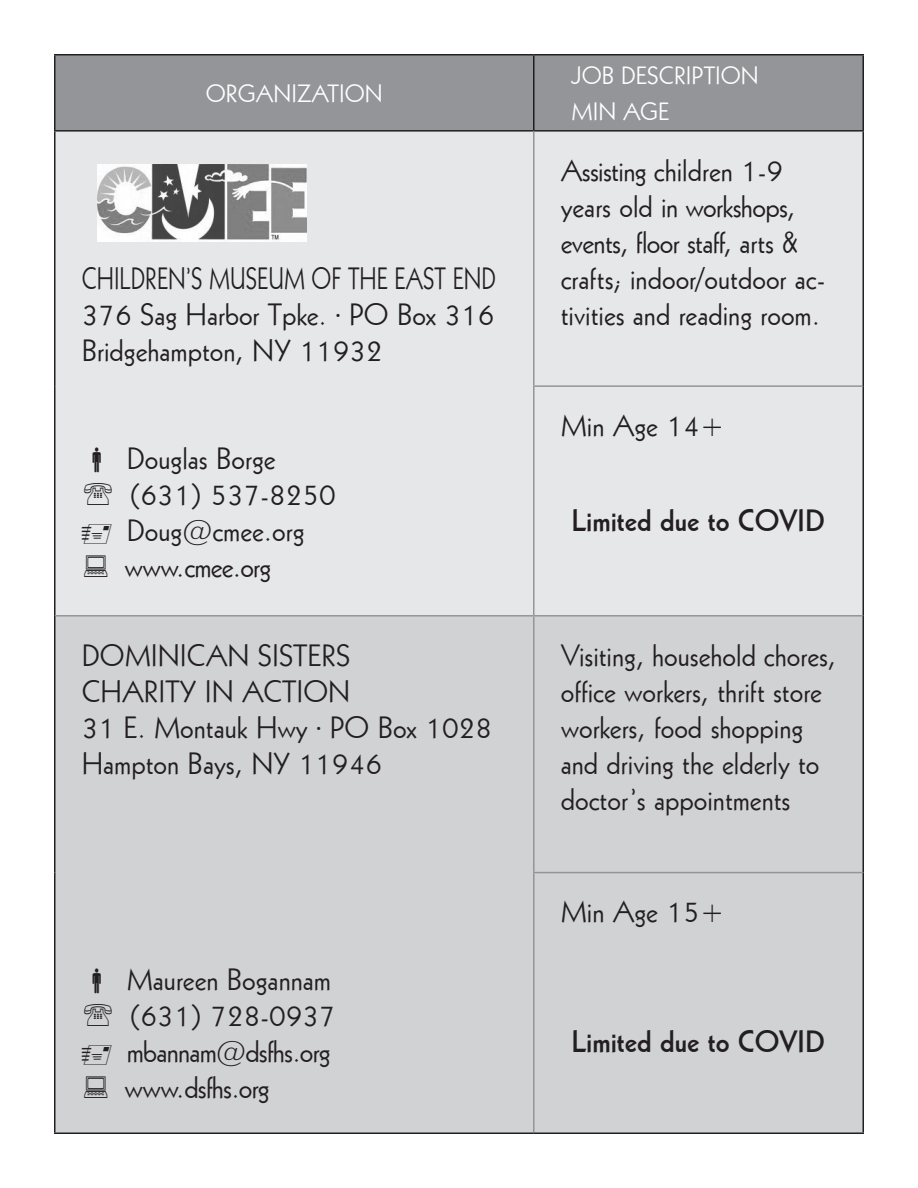
<style>
.page{position:relative;width:918px;height:1188px;background:#fff}
.page>*{position:absolute;margin:0;border:0;box-sizing:border-box;transform-origin:0 0}
.t1{font:30px/36px "Geometr 231 BT";color:#231f20}
.t2{font:30px/36px "Geometr 231 BT";letter-spacing:-.025em;color:#231f20}
.t3{font:30px/36px "Geometr 231 BT";color:#231f20;scale:.8 1}
.t4{font:30px "Geometric 231 BT Bold C";color:#231f20}
.t5{font:24.3px "Geometr 231 BT";color:#fff}
.s1{font-family:"Minion Pro"}
</style>
<div class="page">
<div style="left:56px;top:56px;width:806px;height:74px;background:#939598"></div>
<div style="left:56px;top:132px;width:806px;height:483px;background:#e6e7e9"></div>
<div style="left:56px;top:617px;width:806px;height:515px;background:#d1d2d4"></div>
<hr style="left:54px;top:54px;width:480px;height:2px;background:#231f20">
<hr style="left:54px;top:56px;width:2px;height:74px;background:#231f20">
<hr style="left:534px;top:54px;width:330px;height:2px;background:#231f20">
<hr style="left:533px;top:56px;width:2px;height:74px;background:#231f20">
<hr style="left:862px;top:56px;width:2px;height:74px;background:#231f20">
<hr style="left:54px;top:130px;width:480px;height:2px;background:#231f20">
<hr style="left:54px;top:132px;width:2px;height:254px;background:#231f20">
<hr style="left:534px;top:130px;width:330px;height:2px;background:#231f20">
<hr style="left:862px;top:132px;width:2px;height:254px;background:#231f20">
<hr style="left:54px;top:386px;width:2px;height:230px;background:#231f20">
<hr style="left:862px;top:386px;width:2px;height:230px;background:#231f20">
<hr style="left:54px;top:616px;width:2px;height:257px;background:#231f20">
<hr style="left:862px;top:616px;width:2px;height:257px;background:#231f20">
<hr style="left:54px;top:873px;width:2px;height:259px;background:#231f20">
<hr style="left:862px;top:873px;width:2px;height:259px;background:#231f20">
<hr style="left:533px;top:132px;width:2px;height:253px;background:#939598">
<hr style="left:533px;top:385px;width:329px;height:2px;background:#939598">
<hr style="left:533px;top:387px;width:2px;height:228px;background:#939598">
<hr style="left:533px;top:617px;width:2px;height:255px;background:#939598">
<hr style="left:533px;top:872px;width:329px;height:1px;background:#939598">
<hr style="left:533px;top:873px;width:2px;height:259px;background:#939598">
<hr style="left:534px;top:1132px;width:330px;height:2px;background:#231f20">
<hr style="left:54px;top:1132px;width:480px;height:2px;background:#231f20">
<hr style="left:56px;top:615px;width:478px;height:2px;background:#939598">
<hr style="left:534px;top:615px;width:328px;height:2px;background:#939598">
<img style="left:97px;top:164px;width:209px;height:78px">
<svg style="left:93px;top:447px;width:8px;height:25px"></svg>
<svg style="left:84px;top:482px;width:28px;height:23px"></svg>
<svg style="left:82px;top:524px;width:30px;height:20px"></svg>
<svg style="left:84px;top:555px;width:23px;height:22px"></svg>
<svg style="left:93px;top:968px;width:8px;height:25px"></svg>
<svg style="left:84px;top:1003px;width:28px;height:23px"></svg>
<svg style="left:82px;top:1045px;width:30px;height:20px"></svg>
<svg style="left:84px;top:1076px;width:23px;height:22px"></svg>
<p class="t5" style="left:206px;top:78px;width:178px">ORGANIZATION</p>
<p class="t3" style="left:82px;top:259px;width:519px">CHILDREN’S MUSEUM OF THE EAST END<br>376 Sag Harbor Tpke. <span class="s1">.</span> PO Box 316</p>
<p class="t1" style="left:82px;top:331px;width:303px">Bridgehampton, NY 11932</p>
<p class="t1" style="left:127px;top:439px;width:211px">Douglas Borge (631) 537-8250<br>Doug@cmee.org</p>
<p class="t2" style="left:124px;top:547px;width:148px">www.cmee.org</p>
<p class="t1" style="left:82px;top:636px;width:270px">DOMINICAN SISTERS</p>
<p class="t1" style="left:82px;top:672px;width:270px">CHARITY IN ACTION</p>
<p class="t1" style="left:82px;top:708px;width:412px">31 E. Montauk Hwy <span class="s1">.</span> PO Box 1028</p>
<p class="t1" style="left:82px;top:744px;width:302px">Hampton Bays, NY 11946</p>
<p class="t1" style="left:127px;top:960px;width:206px">Maureen Bogannam</p>
<p class="t2" style="left:124px;top:996px;width:213px">(631) 728-0937 mbannam@dsfhs.org www.dsfhs.org</p>
<p class="t5" style="left:572px;top:60px;width:189px">JOB DESCRIPTION</p>
<p class="t5" style="left:572px;top:96px;width:100px">MIN AGE</p>
<p class="t1" style="left:561px;top:151px;width:266px">Assisting children 1-9 years old in workshops, events, floor staff, arts &amp; crafts; indoor/outdoor ac&shy;tivities and reading room.</p>
<p class="t1" style="left:561px;top:406px;width:165px">Min Age 14+</p>
<p class="t4" style="left:571px;top:500px;width:255px">Limited due to COVID</p>
<p class="t1" style="left:561px;top:636px;width:277px">Visiting, household chores, office workers, thrift store workers, food shopping and driving the elderly to doctor’s appointments</p>
<p class="t1" style="left:561px;top:893px;width:165px">Min Age 15+</p>
<p class="t4" style="left:571px;top:1022px;width:255px">Limited due to COVID</p>
</div>
